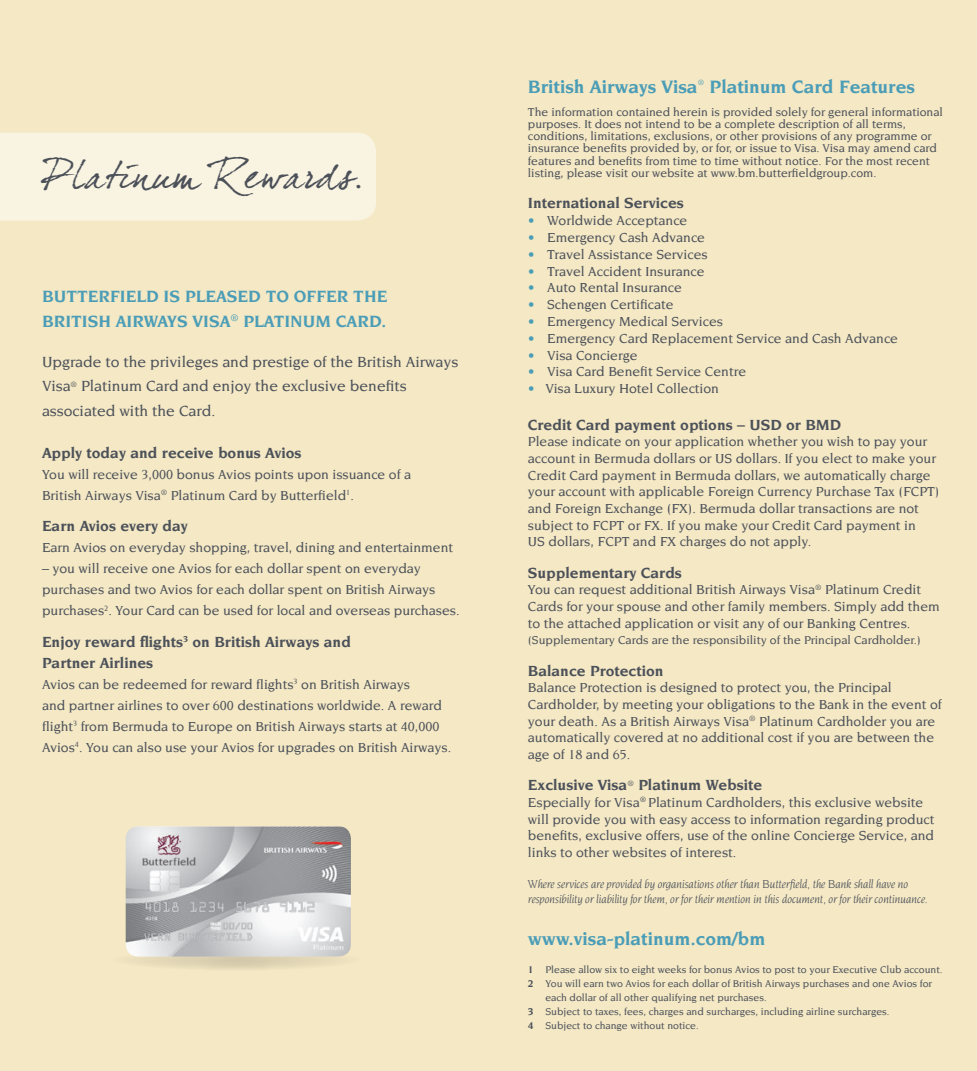
<style>
.page{position:relative;width:977px;height:1071px;background:#fff}
.page>*{position:absolute;margin:0;border:0;box-sizing:border-box;transform-origin:0 0}
.t1{font:38.5px "Dear Joefour";letter-spacing:.015em;color:#4c5159}
.t2{font:700 19.25px "ITC Novarese";color:#4b9db7}
.t3{font:700 17.5px/24.5px "ITC Novarese";color:#4b9db7}
.t4{font:700 15.75px/21px "ITC Novarese";color:#4c5159}
.t5{font:500 15.75px/24.5px "ITC Novarese";color:#4c5159}
.t6{font:500 14px/16.6px "ITC Novarese";color:#4c5159}
.t7{font:500 12.25px/12.2px "ITC Novarese";color:#4c5159}
.t8{font:italic 12.25px/14.7px "ITC Novarese";letter-spacing:-.015em;color:#4c5159}
.t9{font:500 10.5px "ITC Novarese";color:#4c5159}
.t10{font:8.22px "ITC Novarese";color:#4b9db7}
.s1{color:#4b9db7}
.s2{font-weight:700}
</style>
<div class="page">
<div style="left:0;top:0;width:976px;height:1071px;background:#f4e8c5"></div>
<div style="left:0;top:133px;width:376px;height:88px;background:#f9f3e1"></div>
<svg style="left:100px;top:947px;width:272px;height:26px;fill:#e9ddbc"></svg>
<img style="left:126px;top:826px;width:225px;height:131px">
<h1 class="t1" style="left:43px;top:152px;width:322px">Platinum Rewards.</h1>
<p class="t3" style="left:42px;top:284px;width:347px">BUTTERFIELD IS PLEASED TO OFFER THE<br>BRITISH AIRWAYS VISA<sup>®</sup> PLATINUM CARD.</p>
<p class="t5" style="left:42px;top:349px;width:418px">Upgrade to the privileges and prestige of the British Airways<br>Visa<sup>®</sup> Platinum Card and enjoy the exclusive benefits associated with the Card.</p>
<p class="t4" style="left:42px;top:442px;width:261px">Apply today and receive bonus Avios</p>
<p class="t6" style="left:42px;top:464px;width:370px;line-height:21px">You will receive 3,000 bonus Avios points upon issuance of a<br>British Airways Visa<sup>®</sup> Platinum Card by Butterfield<sup>1</sup>.</p>
<p class="t4" style="left:42px;top:516px;width:147px">Earn Avios every day</p>
<p class="t6" style="left:42px;top:539px;width:412px">Earn Avios on everyday shopping, travel, dining and entertainment</p>
<p class="t6" style="left:42px;top:558px;width:419px;line-height:21px">– you will receive one Avios for each dollar spent on everyday purchases and two Avios for each dollar spent on British Airways purchases<sup>2</sup>. Your Card can be used for local and overseas purchases.</p>
<p class="t4" style="left:42px;top:631px;width:310px">Enjoy reward flights<sup>3</sup> on British Airways and<br>Partner Airlines</p>
<p class="t6" style="left:42px;top:674px;width:410px;line-height:21px">Avios can be redeemed for reward flights<sup>3</sup> on British Airways<br>and partner airlines to over 600 destinations worldwide. A reward flight<sup>3</sup> from Bermuda to Europe on British Airways starts at 40,000<br>Avios<sup>4</sup>. You can also use your Avios for upgrades on British Airways.</p>
<h2 class="t2" style="left:528px;top:76px;width:171px">British Airways Visa</h2>
<p class="t10" style="left:697px;top:78px;width:8px">®</p>
<h2 class="t2" style="left:709px;top:76px;width:207px">Platinum Card Features</h2>
<p class="t7" style="left:528px;top:105px;width:416px">The information contained herein is provided solely for general informational purposes. It does not intend to be a complete description of all terms, conditions, limitations, exclusions, or other provisions of any programme or insurance benefits provided by, or for, or issue to Visa. Visa may amend card features and benefits from time to time without notice. For the most recent listing, please visit our website at www.bm.butterfieldgroup.com.</p>
<p class="t4" style="left:528px;top:193px;width:157px">International Services</p>
<p class="t6" style="left:528px;top:212px;width:161px"><span class="s1">•</span> Worldwide Acceptance</p>
<p class="t6" style="left:528px;top:229px;width:179px"><span class="s1">•</span> Emergency Cash Advance</p>
<p class="t6" style="left:528px;top:246px;width:181px"><span class="s1">•</span> Travel Assistance Services</p>
<p class="t6" style="left:528px;top:263px;width:178px"><span class="s1">•</span> Travel Accident Insurance</p>
<p class="t6" style="left:528px;top:279px;width:155px"><span class="s1">•</span> Auto Rental Insurance</p>
<p class="t6" style="left:528px;top:296px;width:147px"><span class="s1">•</span> Schengen Certificate</p>
<p class="t6" style="left:528px;top:313px;width:197px"><span class="s1">•</span> Emergency Medical Services</p>
<p class="t6" style="left:528px;top:330px;width:372px"><span class="s1">•</span> Emergency Card Replacement Service and Cash Advance</p>
<p class="t6" style="left:528px;top:347px;width:111px"><span class="s1">•</span> Visa Concierge</p>
<p class="t6" style="left:528px;top:363px;width:220px"><span class="s1">•</span> Visa Card Benefit Service Centre</p>
<p class="t6" style="left:528px;top:380px;width:193px"><span class="s1">•</span> Visa Luxury Hotel Collection</p>
<p class="t4" style="left:528px;top:414px;width:315px">Credit Card payment options – USD or BMD</p>
<p class="t6" style="left:528px;top:434px;width:413px">Please indicate on your application whether you wish to pay your account in Bermuda dollars or US dollars. If you elect to make your Credit Card payment in Bermuda dollars, we automatically charge your account with applicable Foreign Currency Purchase Tax (FCPT) and Foreign Exchange (FX). Bermuda dollar transactions are not subject to FCPT or FX. If you make your Credit Card payment in<br>US dollars, FCPT and FX charges do not apply.</p>
<p class="t4" style="left:528px;top:562px;width:156px">Supplementary Cards</p>
<p class="t6" style="left:528px;top:581px;width:413px">You can request additional British Airways Visa<sup>®</sup> Platinum Credit<br>Cards for your spouse and other family members. Simply add them to the attached application or visit any of our Banking Centres.</p>
<p class="t7" style="left:528px;top:634px;width:394px">(Supplementary Cards are the responsibility of the Principal Cardholder.)</p>
<p class="t4" style="left:528px;top:660px;width:137px">Balance Protection</p>
<p class="t6" style="left:528px;top:679px;width:415px">Balance Protection is designed to protect you, the Principal Cardholder, by meeting your obligations to the Bank in the event of your death. As a British Airways Visa<sup>®</sup> Platinum Cardholder you are automatically covered at no additional cost if you are between the age of 18 and 65.</p>
<p class="t4" style="left:528px;top:775px;width:236px">Exclusive Visa<sup>®</sup> Platinum Website</p>
<p class="t6" style="left:528px;top:794px;width:408px">Especially for Visa<sup>®</sup> Platinum Cardholders, this exclusive website will provide you with easy access to information regarding product benefits, exclusive offers, use of the online Concierge Service, and links to other websites of interest.</p>
<p class="t8" style="left:528px;top:877px;width:401px">Where services are provided by organisations other than Butterfield, the Bank shall have no responsibility or liability for them, or for their mention in this document, or for their continuance.</p>
<h2 class="t2" style="left:528px;top:928px;width:239px">www.visa-platinum.com/bm</h2>
<p class="t9" style="left:528px;top:964px;width:416px"><span class="s2">1</span> Please allow six to eight weeks for bonus Avios to post to your Executive Club account.</p>
<p class="t9" style="left:528px;top:978px;width:406px"><span class="s2">2</span> You will earn two Avios for each dollar of British Airways purchases and one Avios for</p>
<p class="t9" style="left:545px;top:992px;width:223px">each dollar of all other qualifying net purchases.</p>
<p class="t9" style="left:528px;top:1006px;width:363px"><span class="s2">3</span> Subject to taxes, fees, charges and surcharges, including airline surcharges.</p>
<p class="t9" style="left:528px;top:1020px;width:172px"><span class="s2">4</span> Subject to change without notice.</p>
</div>
